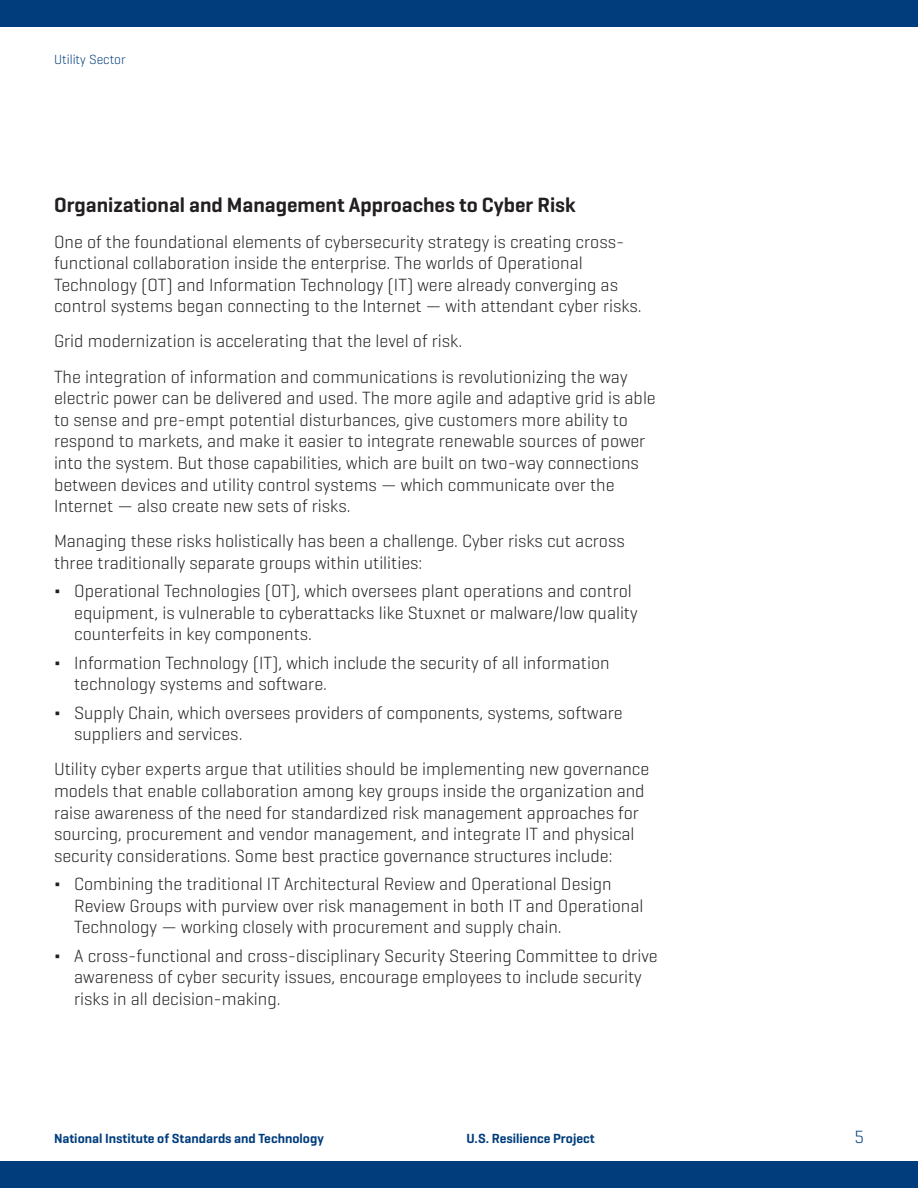
<style>
.page{position:relative;width:918px;height:1188px;background:#fff}
.page>*{position:absolute;margin:0;border:0;box-sizing:border-box;transform-origin:0 0}
.Subhead{font:600 21px "Geogrotesque";color:#231f20}
.Body_text{font:300 18px/21.6px "Geogrotesque";color:#231f20}
.t1{font:300 18px "Geogrotesque";color:#013d7d}
.t2{font:600 13.5px "Geogrotesque";color:#013d7d}
.t3{font:300 13.5px "Geogrotesque";color:#013d7d}
</style>
<div class="page">
<div style="left:0;top:1161px;width:918px;height:27px;background:#013d7d"></div>
<div style="left:0;top:0;width:918px;height:27px;background:#013d7d"></div>
<p class="t3" style="left:54px;top:51px;width:73px">Utility Sector</p>
<p class="Subhead" style="left:54px;top:192px;width:523px">Organizational and Management Approaches to Cyber Risk</p>
<p class="Body_text" style="left:54px;top:230px;width:589px">One of the foundational elements of cybersecurity strategy is creating cross&shy;functional collaboration inside the enterprise. The worlds of Operational Technology (OT) and Information Technology (IT) were already converging as control systems began connecting to the Internet — with attendant cyber risks.</p>
<p class="Body_text" style="left:54px;top:330px;width:410px">Grid modernization is accelerating that the level of risk.</p>
<p class="Body_text" style="left:54px;top:365px;width:603px">The integration of information and communications is revolutionizing the way electric power can be delivered and used. The more agile and adaptive grid is able to sense and pre-empt potential disturbances, give customers more ability to respond to markets, and make it easier to integrate renewable sources of power into the system. But those capabilities, which are built on two-way connections between devices and utility control systems — which communicate over the Internet — also create new sets of risks.</p>
<p class="Body_text" style="left:54px;top:530px;width:572px">Managing these risks holistically has been a challenge. Cyber risks cut across three traditionally separate groups within utilities:</p>
<p class="Body_text" style="left:74px;top:580px;width:565px;text-indent:-20px">Δ Operational Technologies (OT), which oversees plant operations and control equipment, is vulnerable to cyberattacks like Stuxnet or malware/low quality counterfeits in key components.</p>
<p class="Body_text" style="left:74px;top:651px;width:537px;text-indent:-20px">Δ Information Technology (IT), which include the security of all information technology systems and software.</p>
<p class="Body_text" style="left:74px;top:701px;width:550px;text-indent:-20px">Δ Supply Chain, which oversees providers of components, systems, software suppliers and services.</p>
<p class="Body_text" style="left:54px;top:758px;width:597px">Utility cyber experts argue that utilities should be implementing new governance models that enable collaboration among key groups inside the organization and raise awareness of the need for standardized risk management approaches for sourcing, procurement and vendor management, and integrate IT and physical security considerations. Some best practice governance structures include:</p>
<p class="Body_text" style="left:74px;top:873px;width:571px;text-indent:-20px">Δ Combining the traditional IT Architectural Review and Operational Design<br>Review Groups with purview over risk management in both IT and Operational<br>Technology — working closely with procurement and supply chain.</p>
<p class="Body_text" style="left:74px;top:944px;width:585px;text-indent:-20px">Δ A cross-functional and cross-disciplinary Security Steering Committee to drive awareness of cyber security issues, encourage employees to include security risks in all decision-making.</p>
<p class="t2" style="left:54px;top:1130px;width:271px">National Institute of Standards and Technology</p>
<p class="t2" style="left:467px;top:1130px;width:130px">U.S. Resilience Project</p>
<p class="t1" style="left:854px;top:1126px;width:11px">5</p>
</div>
